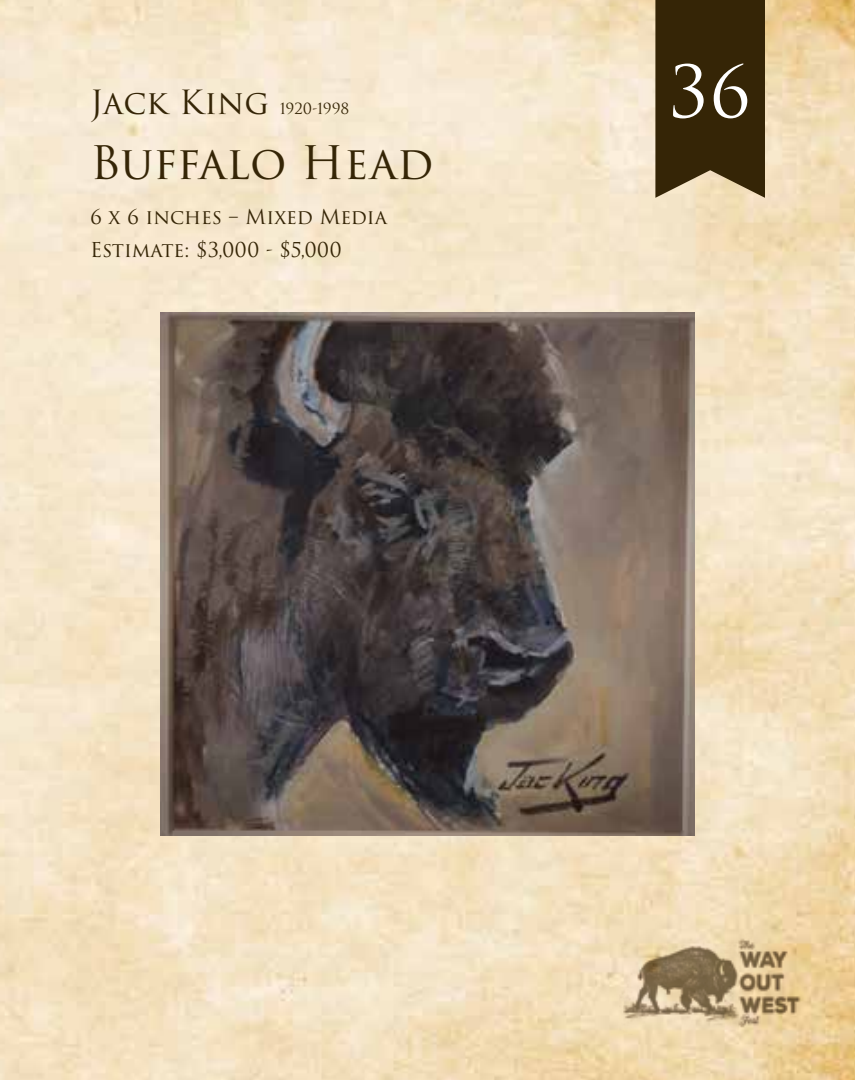
<style>
.page{position:relative;width:855px;height:1080px;background:#fff}
.page>*{position:absolute;margin:0;border:0;box-sizing:border-box;transform-origin:0 0}
.t1{font:70px "Trajan Pro 3";color:#fff}
.t2{font:45px "Trajan Pro 3";color:#352506}
.t3{font:20px/32.5px "Trajan Pro 3";color:#352506}
.t4{font:15px "Trajan Pro 3";color:#352506}
.s1{font-size:32.5px}
</style>
<div class="page">
<img style="left:0;top:0;width:855px;height:1080px">
<img style="left:619px;top:931px;width:189px;height:104px">
<svg style="left:655px;top:0;width:110px;height:198px;background:#453516"></svg>
<img style="left:160px;top:313px;width:535px;height:523px">
<p class="t4" style="left:90px;top:99px;width:261px"><span class="s1">Jack King</span> 1920-1998</p>
<h2 class="t2" style="left:90px;top:132px;width:345px">Buffalo Head</h2>
<p class="t3" style="left:90px;top:202px;width:299px">6 x 6 inches – Mixed Media<br>Estimate: $3,000 - $5,000</p>
<h1 class="t1" style="left:669px;top:44px;width:84px">36</h1>
</div>
